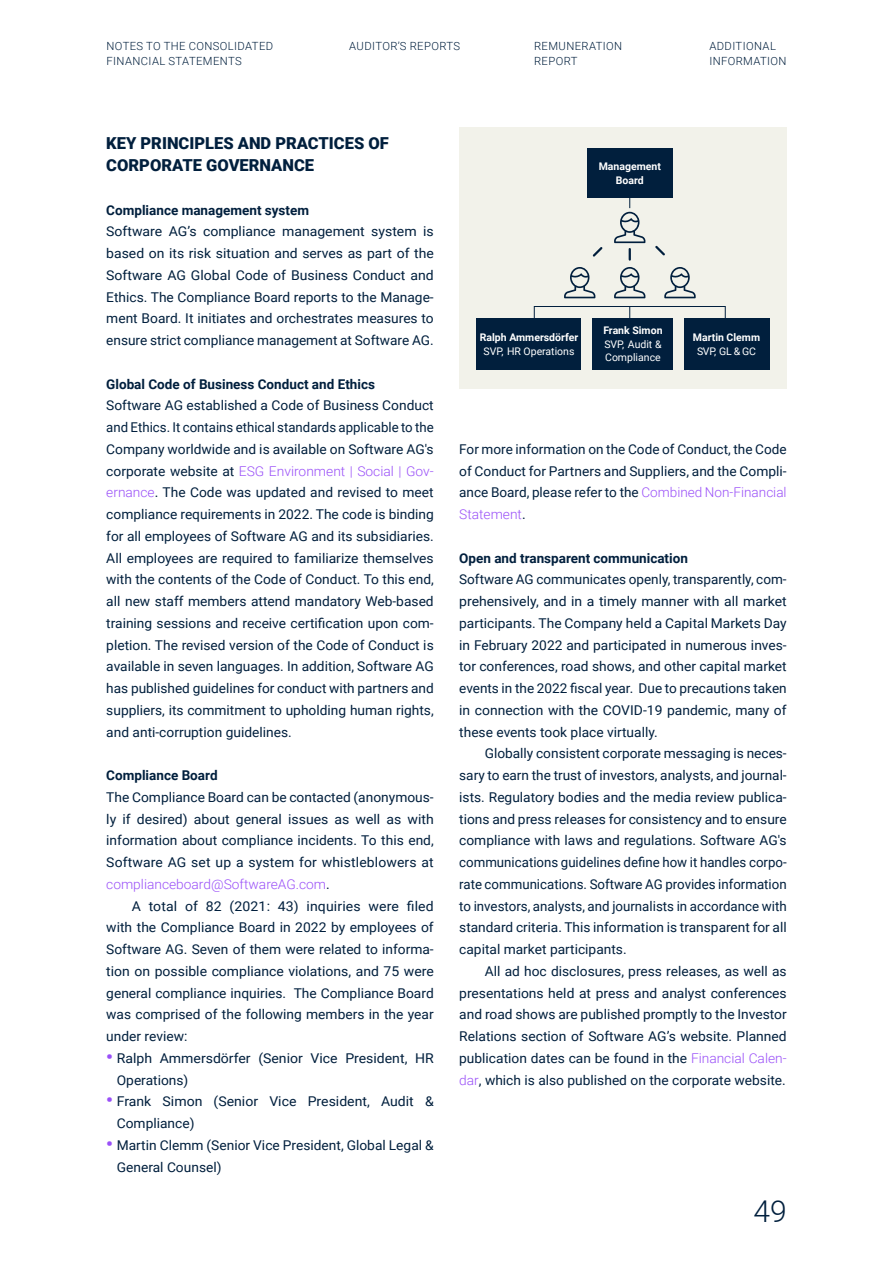
<style>
.page{position:relative;width:893px;height:1263px;background:#fff}
.page>*{position:absolute;margin:0;border:0;box-sizing:border-box;transform-origin:0 0}
.t1{font:300 30px "Roboto";color:#011f3d}
.t2{font:900 16.5px/21.8px "Roboto";color:#011f3d}
.t3{font:13.5px/21.8px "Roboto";color:#011f3d;text-align:justify}
.t4{font:13.5px/21.8px "Roboto";color:#011f3d;text-align:justify;scale:1.04 1}
.t5{font:700 13.5px "Roboto";color:#011f3d}
.t6{font:300 11.25px/15.6px "Roboto";letter-spacing:.035em;color:#011f3d}
.t7{font:700 10.5px/13.5px "Roboto";color:#fff;text-align:center}
.t8{font:10.5px/13.5px "Roboto";color:#fff}
.s1{font-weight:300;color:#9a50f8}
.s2{font-weight:900;font-size:18px;color:#9a50f8}
</style>
<div class="page">
<div style="left:459px;top:128px;width:328px;height:261px;background:#f2f2ea"></div>
<div style="left:534px;top:306px;width:191px;height:19px;border:1px solid #011f3d"></div>
<div style="left:477px;top:318px;width:104px;height:51px;background:#011f3d"></div>
<div style="left:684px;top:318px;width:85px;height:51px;background:#011f3d"></div>
<div style="left:593px;top:318px;width:80px;height:51px;background:#011f3d"></div>
<svg style="left:564px;top:267px;width:31px;height:31px"></svg>
<svg style="left:614px;top:267px;width:31px;height:31px"></svg>
<svg style="left:664px;top:267px;width:32px;height:31px"></svg>
<svg style="left:614px;top:198px;width:31px;height:45px"></svg>
<svg style="left:655px;top:245px;width:10px;height:11px"></svg>
<svg style="left:592px;top:247px;width:11px;height:10px"></svg>
<svg style="left:629px;top:249px;width:2px;height:11px"></svg>
<div style="left:587px;top:148px;width:85px;height:50px;background:#011f3d"></div>
<p class="t6" style="left:349px;top:37px;width:112px">AUDITOR’S REPORTS</p>
<p class="t6" style="left:534px;top:37px;width:90px">REMUNERATION<br>REPORT</p>
<p class="t6" style="left:107px;top:37px;width:168px">NOTES TO THE CONSOLIDATED<br>FINANCIAL STATEMENTS</p>
<p class="t6" style="left:709px;top:37px;width:79px">ADDITIONAL<br>INFORMATION</p>
<p class="t2" style="left:106px;top:132px;width:284px">KEY PRINCIPLES AND PRACTICES OF<br>CORPORATE GOVERNANCE</p>
<p class="t5" style="left:106px;top:200px;width:204px">Compliance management system</p>
<p class="t4" style="left:106px;top:220px;width:316px">Software AG’s compliance management system is based on its risk situation and serves as part of the Software AG Global Code of Business Conduct and Ethics. The Compliance Board reports to the Manage&shy;ment Board. It initiates and orchestrates measures to ensure strict compliance management at Software AG.</p>
<p class="t5" style="left:106px;top:374px;width:270px">Global Code of Business Conduct and Ethics</p>
<p class="t3" style="left:106px;top:394px;width:329px">Software AG established a Code of Business Conduct and Ethics. It contains ethical standards applicable to the Company worldwide and is available on Software AG's corporate website at <span class="s1">ESG Environment | Social | Gov&shy;ernance</span>. The Code was updated and revised to meet compliance requirements in 2022. The code is binding for all employees of Software AG and its subsidiaries.<br>All employees are required to familiarize themselves with the contents of the Code of Conduct. To this end, all new staff members attend mandatory Web-based training sessions and receive certification upon com&shy;pletion. The revised version of the Code of Conduct is available in seven languages. In addition, Software AG has published guidelines for conduct with partners and suppliers, its commitment to upholding human rights, and anti-corruption guidelines.</p>
<p class="t5" style="left:106px;top:766px;width:113px">Compliance Board</p>
<p class="t3" style="left:106px;top:786px;width:329px">The Compliance Board can be contacted (anonymous&shy;ly if desired) about general issues as well as with information about compliance incidents. To this end, Software AG set up a system for whistleblowers at <span class="s1">complianceboard@SoftwareAG.com</span>.</p>
<p class="t4" style="left:106px;top:894px;width:316px;text-indent:26px">A total of 82 (2021: 43) inquiries were filed with the Compliance Board in 2022 by employees of Software AG. Seven of them were related to informa&shy;tion on possible compliance violations, and 75 were general compliance inquiries. The Compliance Board was comprised of the following members in the year under review:</p>
<p class="t4" style="left:117px;top:1047px;width:306px;text-indent:-10px"><span class="s2">•</span> Ralph Ammersdörfer (Senior Vice President, HR<br>Operations)</p>
<p class="t4" style="left:117px;top:1090px;width:306px;text-indent:-10px"><span class="s2">•</span> Frank Simon (Senior Vice President, Audit &amp;<br>Compliance)</p>
<p class="t3" style="left:117px;top:1134px;width:318px;text-indent:-10px"><span class="s2">•</span> Martin Clemm (Senior Vice President, Global Legal &amp;<br>General Counsel)</p>
<p class="t7" style="left:599px;top:159px;width:64px">Management<br>Board</p>
<p class="t7" style="left:480px;top:330px;width:100px">Ralph Ammersdörfer</p>
<p class="t8" style="left:483px;top:344px;width:92px">SVP, HR Operations</p>
<p class="t7" style="left:603px;top:324px;width:61px">Frank Simon</p>
<p class="t8" style="left:604px;top:337px;width:59px">SVP, Audit &amp;<br>Compliance</p>
<p class="t7" style="left:693px;top:330px;width:69px">Martin Clemm</p>
<p class="t8" style="left:697px;top:344px;width:60px">SVP, GL &amp; GC</p>
<p class="t3" style="left:459px;top:438px;width:329px">For more information on the Code of Conduct, the Code of Conduct for Partners and Suppliers, and the Compli&shy;ance Board, please refer to the <span class="s1">Combined Non-Financial Statement</span>.</p>
<p class="t5" style="left:459px;top:548px;width:230px">Open and transparent communication</p>
<p class="t3" style="left:459px;top:568px;width:329px">Software AG communicates openly, transparently, com&shy;prehensively, and in a timely manner with all market participants. The Company held a Capital Markets Day in February 2022 and participated in numerous inves&shy;tor conferences, road shows, and other capital market events in the 2022 fiscal year. Due to precautions taken in connection with the COVID-19 pandemic, many of these events took place virtually.</p>
<p class="t3" style="left:459px;top:742px;width:329px;text-indent:26px">Globally consistent corporate messaging is neces&shy;sary to earn the trust of investors, analysts, and journal&shy;ists. Regulatory bodies and the media review publica&shy;tions and press releases for consistency and to ensure compliance with laws and regulations. Software AG's communications guidelines define how it handles corpo&shy;rate communications. Software AG provides information to investors, analysts, and journalists in accordance with standard criteria. This information is transparent for all capital market participants.</p>
<p class="t3" style="left:459px;top:960px;width:329px;text-indent:26px">All ad hoc disclosures, press releases, as well as presentations held at press and analyst conferences and road shows are published promptly to the Investor Relations section of Software AG’s website. Planned publication dates can be found in the <span class="s1">Financial Calen&shy;dar</span>, which is also published on the corporate website.</p>
<h1 class="t1" style="left:753px;top:1190px;width:35px">49</h1>
</div>
